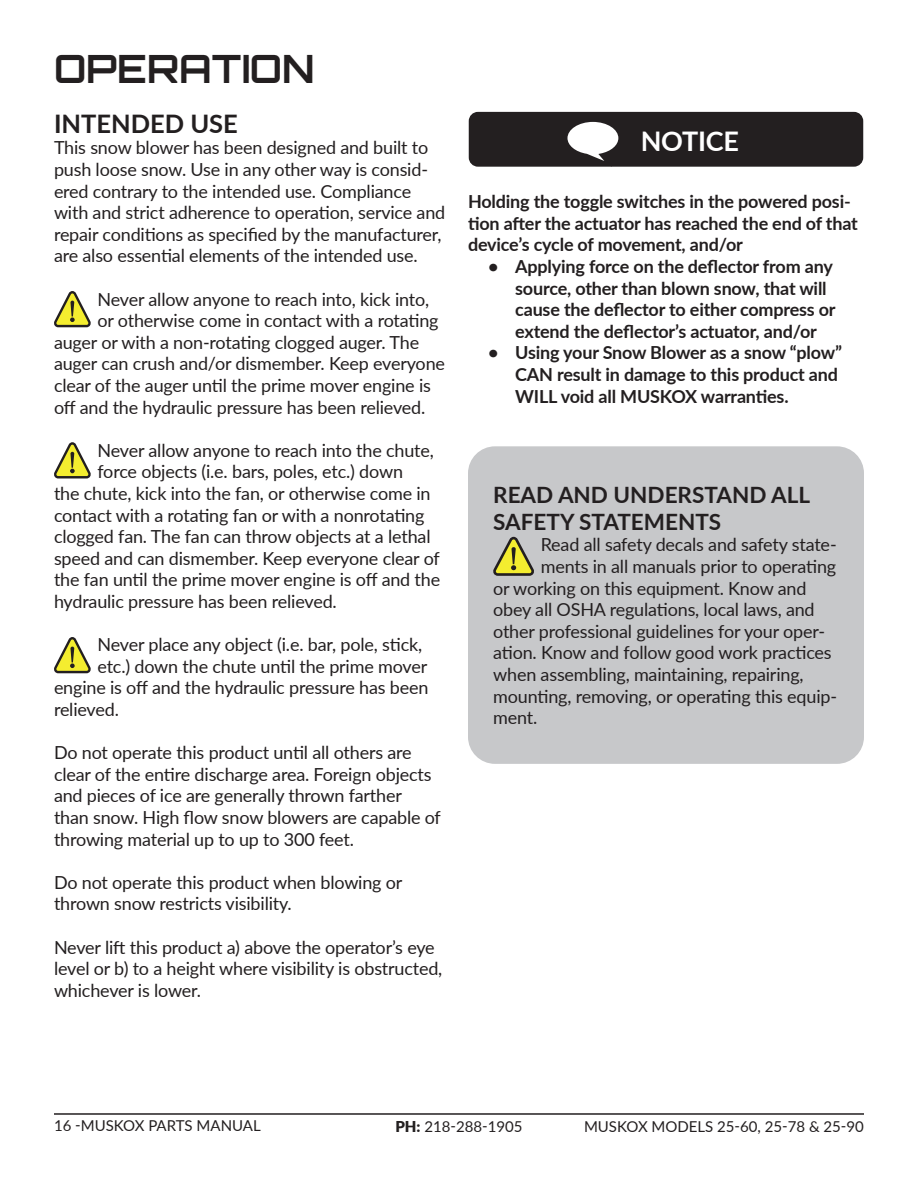
<style>
.page{position:relative;width:918px;height:1188px;background:#fff}
.page>*{position:absolute;margin:0;border:0;box-sizing:border-box;transform-origin:0 0}
.Title_1{font:700 39px "Orbitron";color:#231f20}
.Paragraph_MAIN{font:700 27px "Lato";letter-spacing:-.01em;color:#fff}
.Heading_2{font:700 25.5px "Lato";color:#231f20}
.Paragraph_HEADING{font:700 22.5px "Lato";color:#231f20}
.Paragraph_MAIN-2{font:18px/21.6px "Lato";letter-spacing:-.01em;color:#231f20}
.Paragraph_MAIN-3{font:700 18px/21.6px "Lato";letter-spacing:-.01em;color:#231f20}
.t1{font:15px "Lato";color:#231f20}
.s1{font-weight:900}
</style>
<div class="page">
<hr style="left:54px;top:1113px;width:810px;height:2px;background:#231f20">
<div style="left:468px;top:446px;width:396px;height:318px;background:#c7c8ca;border-radius:27px"></div>
<svg style="left:493px;top:537px;width:41px;height:39px"></svg>
<svg style="left:54px;top:291px;width:37px;height:36px"></svg>
<svg style="left:54px;top:637px;width:37px;height:36px"></svg>
<svg style="left:54px;top:442px;width:37px;height:36px"></svg>
<div style="left:469px;top:112px;width:394px;height:55px;background:#231f20;border-radius:9px"></div>
<svg style="left:564px;top:121px;width:58px;height:46px"></svg>
<p class="Title_1" style="left:54px;top:45px;width:262px">OPERATION</p>
<p class="Heading_2" style="left:54px;top:105px;width:185px">INTENDED USE</p>
<p class="Paragraph_MAIN-2" style="left:54px;top:136px;width:393px">This snow blower has been designed and built to push loose snow. Use in any other way is consid&shy;ered contrary to the intended use. Compliance with and strict adherence to operation, service and repair conditions as specified by the manufacturer, are also essential elements of the intended use.</p>
<p class="Paragraph_MAIN-2" style="left:97px;top:288px;width:333px">Never allow anyone to reach into, kick into,</p>
<p class="Paragraph_MAIN-2" style="left:54px;top:309px;width:393px;text-indent:43px">or otherwise come in contact with a rotating auger or with a non-rotating clogged auger. The auger can crush and/or dismember. Keep everyone clear of the auger until the prime mover engine is off and the hydraulic pressure has been relieved.</p>
<p class="Paragraph_MAIN-2" style="left:97px;top:439px;width:338px">Never allow anyone to reach into the chute,</p>
<p class="Paragraph_MAIN-2" style="left:54px;top:460px;width:388px;text-indent:43px">force objects (i.e. bars, poles, etc.) down<br>the chute, kick into the fan, or otherwise come in contact with a rotating fan or with a nonrotating clogged fan. The fan can throw objects at a lethal speed and can dismember. Keep everyone clear of the fan until the prime mover engine is off and the hydraulic pressure has been relieved.</p>
<p class="Paragraph_MAIN-2" style="left:97px;top:633px;width:326px">Never place any object (i.e. bar, pole, stick,</p>
<p class="Paragraph_MAIN-2" style="left:54px;top:655px;width:376px;text-align:justify;text-indent:43px">etc.) down the chute until the prime mover engine is off and the hydraulic pressure has been relieved.</p>
<p class="Paragraph_MAIN-2" style="left:54px;top:741px;width:388px">Do not operate this product until all others are clear of the entire discharge area. Foreign objects and pieces of ice are generally thrown farther than snow. High flow snow blowers are capable of throwing material up to up to 300 feet.</p>
<p class="Paragraph_MAIN-2" style="left:54px;top:871px;width:350px">Do not operate this product when blowing or thrown snow restricts visibility.</p>
<p class="Paragraph_MAIN-2" style="left:54px;top:936px;width:390px">Never lift this product a) above the operator’s eye level or b) to a height where visibility is obstructed, whichever is lower.</p>
<p class="Paragraph_MAIN" style="left:641px;top:121px;width:100px">NOTICE</p>
<p class="Paragraph_MAIN-3" style="left:468px;top:190px;width:392px">Holding the toggle switches in the powered posi&shy;tion after the actuator has reached the end of that device’s cycle of movement, and/or</p>
<p class="Paragraph_MAIN-3" style="left:515px;top:255px;width:322px;text-indent:-27px">• Applying force on the deflector from any source, other than blown snow, that will cause the deflector to either compress or extend the deflector’s actuator, and/or</p>
<p class="Paragraph_MAIN-3" style="left:515px;top:341px;width:328px;text-indent:-27px">• Using your Snow Blower as a snow “plow”<br>CAN result in damage to this product and<br>WILL void all MUSKOX warranties.</p>
<p class="Paragraph_HEADING" style="left:493px;top:478px;width:318px">READ AND UNDERSTAND ALL</p>
<p class="Paragraph_HEADING" style="left:493px;top:505px;width:230px">SAFETY STATEMENTS</p>
<p class="Paragraph_MAIN-2" style="left:541px;top:533px;width:297px">Read all safety decals and safety state-</p>
<p class="Paragraph_MAIN-2" style="left:541px;top:555px;width:297px">ments in all manuals prior to operating</p>
<p class="Paragraph_MAIN-2" style="left:493px;top:576px;width:315px">or working on this equipment. Know and</p>
<p class="Paragraph_MAIN-2" style="left:493px;top:598px;width:323px">obey all OSHA regulations, local laws, and</p>
<p class="Paragraph_MAIN-2" style="left:493px;top:620px;width:333px">other professional guidelines for your oper-</p>
<p class="Paragraph_MAIN-2" style="left:493px;top:641px;width:340px">ation. Know and follow good work practices</p>
<p class="Paragraph_MAIN-2" style="left:493px;top:663px;width:312px">when assembling, maintaining, repairing,</p>
<p class="Paragraph_MAIN-2" style="left:493px;top:684px;width:345px">mounting, removing, or operating this equip-</p>
<p class="Paragraph_MAIN-2" style="left:493px;top:706px;width:46px">ment.</p>
<p class="t1" style="left:54px;top:1115px;width:208px">16 -MUSKOX PARTS MANUAL</p>
<p class="t1" style="left:395px;top:1116px;width:129px"><span class="s1">PH:</span> 218-288-1905</p>
<p class="t1" style="left:584px;top:1116px;width:281px">MUSKOX MODELS 25-60, 25-78 &amp; 25-90</p>
</div>
